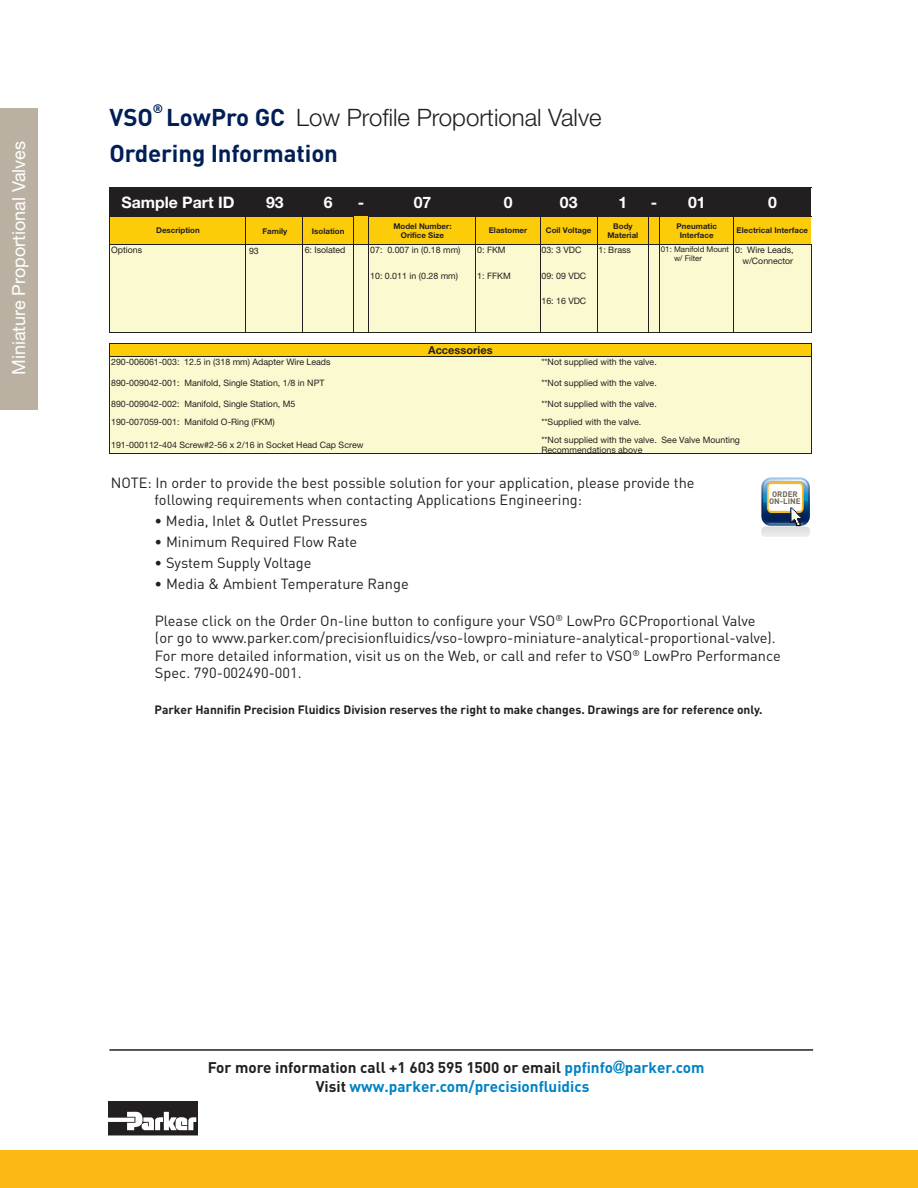
<style>
.page{position:relative;width:918px;height:1188px;background:#fff}
.page>*{position:absolute;margin:0;border:0;box-sizing:border-box;transform-origin:0 0}
.t1{font:300 24px "Helvetica Neue LT Std";color:#231f20}
.t2{font:700 24px "DIN";letter-spacing:-.005em;color:#001f56}
.t3{font:700 24px "DINOT";color:#001f56}
.t4{font:18px "Helvetica Neue LT Std";color:#fff}
.t5{font:700 15.9px "Helvetica Neue LT Std";color:#fff}
.t6{font:700 15.3px/18.3px "DINOT";color:#0082c5;text-align:center}
.t7{font:14.55px/17.5px "DIN";color:#231f20}
.t8{font:700 12.3px "DINOT";color:#001f56}
.t9{font:700 12px "DIN";color:#231f20}
.t10{font:700 10.95px "Helvetica Neue LT Std";color:#231f20}
.t11{font:8.85px/10.5px "Helvetica Neue LT Std";color:#231f20}
.t12{font:700 7.95px/9.4px "Helvetica Neue LT Std";letter-spacing:.005em;color:#231f20;text-align:center}
.t13{font:7.95px/8.7px "Helvetica Neue LT Std";letter-spacing:-.005em;color:#231f20}
.t14{font:700 7.95px/7.6px "DINOT";color:#6f6754;text-align:center}
.s1{font-family:"DINOT";font-weight:700;color:#001f56}
.s2{color:#231f20}
.s3{font-family:"Impact";font-weight:400}
</style>
<div class="page">
<div style="left:0;top:1150px;width:918px;height:38px;background:#fcb814"></div>
<div style="left:0;top:108px;width:38px;height:301px;background:#bbb1a3"></div>
<svg style="left:108px;top:1101px;width:90px;height:34px"></svg>
<hr style="left:109px;top:1049px;width:704px;height:2px;background:#231f20">
<div style="left:110px;top:188px;width:701px;height:28px;background:#231f20"></div>
<div style="left:110px;top:216px;width:701px;height:29px;background:#fdcc09"></div>
<div style="left:110px;top:245px;width:701px;height:88px;background:#fbf9cf"></div>
<div style="left:110px;top:343px;width:701px;height:13px;background:#fdcc09"></div>
<div style="left:110px;top:356px;width:701px;height:61px;background:#fbf9cf"></div>
<div style="left:110px;top:417px;width:701px;height:37px;background:#fbf9cf"></div>
<hr style="left:110px;top:216px;width:243px;height:1px;background:#231f20">
<hr style="left:369px;top:216px;width:171px;height:1px;background:#231f20">
<hr style="left:110px;top:245px;width:136px;height:1px;background:#231f20">
<svg style="left:353px;top:216px;width:1px;height:29px"></svg>
<hr style="left:246px;top:245px;width:123px;height:1px;background:#231f20">
<hr style="left:369px;top:245px;width:171px;height:1px;background:#231f20">
<svg style="left:540px;top:217px;width:1px;height:28px"></svg>
<svg style="left:597px;top:217px;width:1px;height:28px"></svg>
<svg style="left:648px;top:217px;width:1px;height:28px"></svg>
<hr style="left:110px;top:216px;width:1px;height:117px;background:#231f20">
<hr style="left:811px;top:245px;width:1px;height:88px;background:#231f20">
<hr style="left:110px;top:343px;width:1px;height:111px;background:#231f20">
<hr style="left:246px;top:245px;width:1px;height:88px;background:#231f20">
<hr style="left:353px;top:245px;width:1px;height:88px;background:#231f20">
<hr style="left:369px;top:188px;width:1px;height:145px;background:#231f20">
<hr style="left:476px;top:188px;width:1px;height:145px;background:#231f20">
<hr style="left:540px;top:245px;width:1px;height:88px;background:#231f20">
<hr style="left:597px;top:245px;width:1px;height:88px;background:#231f20">
<hr style="left:648px;top:245px;width:1px;height:88px;background:#231f20">
<hr style="left:660px;top:245px;width:1px;height:88px;background:#231f20">
<hr style="left:734px;top:245px;width:1px;height:88px;background:#231f20">
<hr style="left:811px;top:343px;width:1px;height:111px;background:#231f20">
<hr style="left:540px;top:216px;width:271px;height:1px;background:#231f20">
<hr style="left:540px;top:245px;width:271px;height:1px;background:#231f20">
<hr style="left:110px;top:332px;width:701px;height:1px;background:#231f20">
<hr style="left:110px;top:343px;width:701px;height:1px;background:#231f20">
<hr style="left:110px;top:356px;width:701px;height:1px;background:#231f20">
<hr style="left:110px;top:454px;width:701px;height:1px;background:#231f20">
<svg style="left:302px;top:217px;width:1px;height:28px"></svg>
<hr style="left:302px;top:245px;width:1px;height:88px;background:#231f20">
<svg style="left:761px;top:477px;width:49px;height:60px"></svg>
<p class="t4" style="left:8px;top:375px;width:236px;rotate:-90deg">Miniature Proportional Valves</p>
<p class="t8" style="left:153px;top:101px;width:12px">®</p>
<h1 class="t3" style="left:109px;top:101px;width:45px">VSO</h1>
<h1 class="t1" style="left:166px;top:103px;width:437px"><span class="s1">LowPro GC</span> Low Profile Proportional Valve</h1>
<h1 class="t2" style="left:109px;top:138px;width:230px">Ordering Information</h1>
<p class="t5" style="left:121px;top:193px;width:115px">Sample Part ID</p>
<p class="t5" style="left:358px;top:193px;width:8px">-</p>
<p class="t5" style="left:414px;top:193px;width:19px">07</p>
<p class="t5" style="left:504px;top:193px;width:10px">0</p>
<p class="t5" style="left:560px;top:193px;width:19px">03</p>
<p class="t5" style="left:619px;top:193px;width:10px">1</p>
<p class="t5" style="left:651px;top:193px;width:56px">- 01</p>
<p class="t5" style="left:768px;top:193px;width:10px">0</p>
<p class="t12" style="left:156px;top:226px;width:45px">Description</p>
<p class="t12" style="left:393px;top:221px;width:60px">Model Number:<br>Orifice Size</p>
<p class="t12" style="left:489px;top:226px;width:40px">Elastomer</p>
<p class="t12" style="left:546px;top:226px;width:47px">Coil Voltage</p>
<p class="t12" style="left:607px;top:221px;width:32px">Body<br>Material</p>
<p class="t12" style="left:677px;top:221px;width:42px">Pneumatic<br>Interface</p>
<p class="t12" style="left:737px;top:226px;width:73px">Electrical Interface</p>
<p class="t11" style="left:111px;top:245px;width:33px">Options</p>
<p class="t11" style="left:370px;top:245px;width:92px">07: 0.007 in (0.18 mm)</p>
<p class="t11" style="left:477px;top:245px;width:30px">0: FKM</p>
<p class="t11" style="left:541px;top:245px;width:41px">03: 3 VDC</p>
<p class="t11" style="left:599px;top:245px;width:34px">1: Brass</p>
<p class="t13" style="left:674px;top:245px;width:57px;text-indent:-13px">01: Manifold Mount w/ Filter</p>
<p class="t11" style="left:735px;top:245px;width:60px;text-align:right">0: Wire Leads, w/Connector</p>
<p class="t11" style="left:370px;top:271px;width:89px">10: 0.011 in (0.28 mm)</p>
<p class="t11" style="left:477px;top:271px;width:35px">1: FFKM</p>
<p class="t11" style="left:541px;top:271px;width:46px">09: 09 VDC</p>
<p class="t11" style="left:541px;top:296px;width:46px">16: 16 VDC</p>
<p class="t5" style="left:324px;top:192px;width:10px">6</p>
<p class="t12" style="left:312px;top:226px;width:34px">Isolation</p>
<p class="t11" style="left:305px;top:244px;width:42px">6: Isolated</p>
<p class="t5" style="left:266px;top:193px;width:19px">93</p>
<p class="t12" style="left:263px;top:226px;width:26px">Family</p>
<p class="t11" style="left:249px;top:245px;width:11px">93</p>
<p class="t10" style="left:428px;top:343px;width:66px">Accessories</p>
<p class="t11" style="left:111px;top:356px;width:221px">290-006061-003: 12.5 in (318 mm) Adapter Wire Leads</p>
<p class="t11" style="left:541px;top:356px;width:117px">**Not supplied with the valve.</p>
<p class="t11" style="left:541px;top:394px;width:117px;line-height:18.6px">**Not supplied with the valve. **Supplied with the valve.</p>
<p class="t11" style="left:111px;top:377px;width:215px">890-009042-001: Manifold, Single Station, 1/8 in NPT</p>
<p class="t11" style="left:111px;top:394px;width:186px;line-height:18.6px">890-009042-002: Manifold, Single Station, M5<br>190-007059-001: Manifold O-Ring (FKM)</p>
<p class="t11" style="left:111px;top:439px;width:254px">191-000112-404 Screw#2-56 x 2/16 in Socket Head Cap Screw</p>
<p class="t11" style="left:541px;top:377px;width:117px">**Not supplied with the valve.</p>
<p class="t11" style="left:541px;top:434px;width:200px">**Not supplied with the valve. See Valve Mounting<br>Recommendations above</p>
<p class="t7" style="left:155px;top:473px;width:542px;text-indent:-44px">NOTE: In order to provide the best possible solution for your application, please provide the following requirements when contacting Applications Engineering:</p>
<p class="t7" style="left:154px;top:512px;width:215px">• Media, Inlet &amp; Outlet Pressures</p>
<p class="t7" style="left:155px;top:533px;width:204px">• Minimum Required Flow Rate</p>
<p class="t7" style="left:155px;top:554px;width:158px">• System Supply Voltage</p>
<p class="t7" style="left:155px;top:575px;width:256px">• Media &amp; Ambient Temperature Range</p>
<p class="t14" style="left:769px;top:490px;width:33px">ORDER<br>ON-LINE</p>
<p class="t7" style="left:155px;top:612px;width:628px">Please click on the Order On-line button to configure your VSO<sup>®</sup> LowPro GCProportional Valve<br>(or go to www.parker.com/precisionfluidics/vso-lowpro-miniature-analytical-proportional-valve).<br>For more detailed information, visit us on the Web, or call and refer to VSO<sup>®</sup> LowPro Performance Spec. 790-002490-001.</p>
<p class="t9" style="left:155px;top:701px;width:609px">Parker Hannifin Precision Fluidics Division reserves the right to make changes. Drawings are for reference only.</p>
<p class="t6" style="left:208px;top:1058px;width:498px"><span class="s2">For more information call +1 603 595 1500 or email</span> ppfinfo<span class="s3">@</span>parker.com<br><span class="s2">Visit</span> www.parker.com/precisionfluidics</p>
</div>
